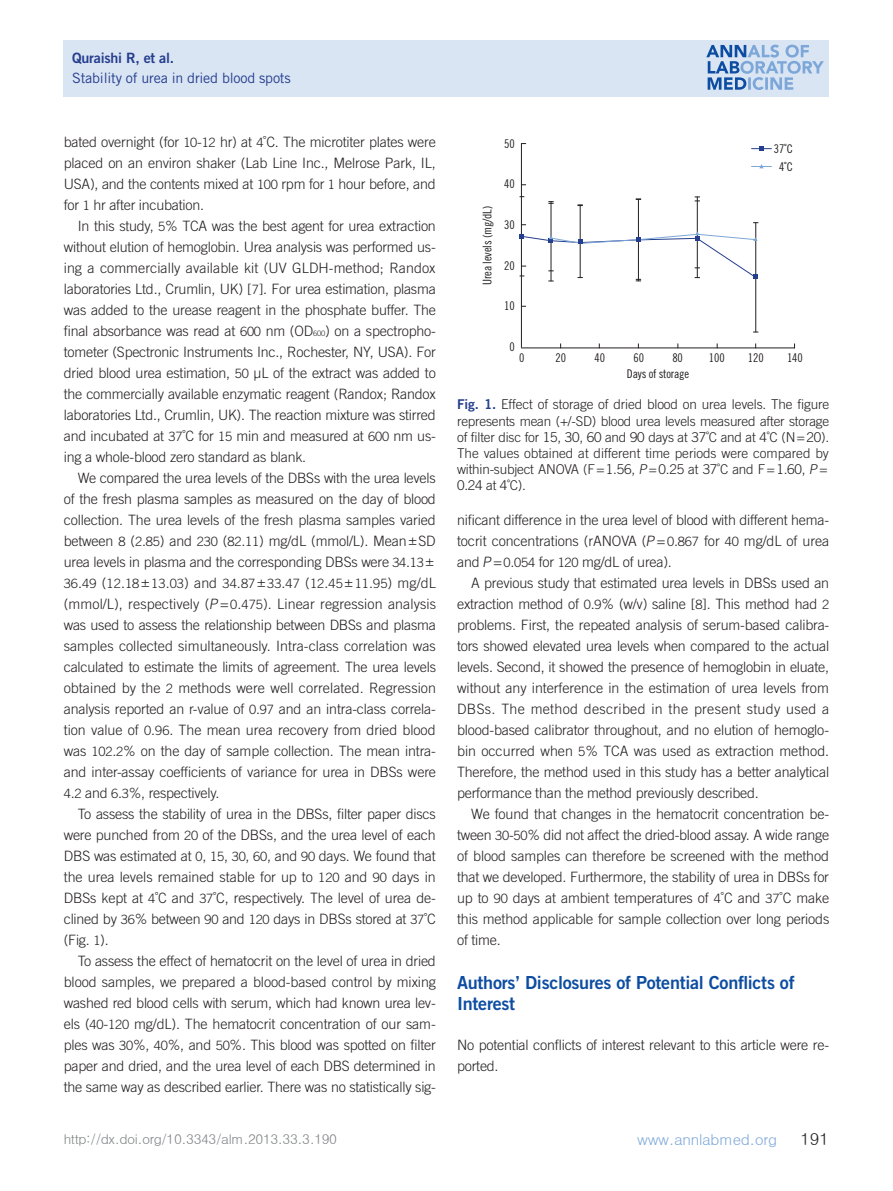
<style>
.page{position:relative;width:893px;height:1191px;background:#fff}
.page>*{position:absolute;margin:0;border:0;box-sizing:border-box;transform-origin:0 0}
.KJLM_대제목{font:18px/21px "Trade Gothic LT Std Bd 2";letter-spacing:-.015em;color:#0d4da1}
.t1{font:16.5px "Dotum";color:#231f20}
.URL{font:15px "Dotum";letter-spacing:-.02em;color:#7ca7d8}
.KJLM_본문{font:300 14.25px/21px "Trade Gothic LT Std";letter-spacing:-.015em;color:#231f20;text-align:justify}
.하시라_제목{font:14.25px "Trade Gothic LT Std";letter-spacing:-.015em;color:#253f8e}
.하시라_이름{font:14.25px "Trade Gothic LT Std Bd 2";letter-spacing:-.015em;color:#253f8e}
.KJLM_표제목_그림설명{font:300 13.5px/16.2px "Trade Gothic LT Std";letter-spacing:-.015em;color:#231f20}
.t2{font:13.5px "Dotum";letter-spacing:-.03em;color:#808285}
.KJLM_본문-2{font:300 12.75px "Trade Gothic LT Std";letter-spacing:.005em;color:#231f20}
.그림서체{font:12px "Trade Gothic LT Std Cn 18";letter-spacing:-.015em;color:#231f20}
.s1{font-size:12.75px}
.s2{font-size:7.5px}
.s3{font-size:14.25px}
.s4{font-style:italic}
.s5{font-family:"Trade Gothic LT Std Bd 2";font-weight:400;color:#253f8e}
</style>
<div class="page">
<div style="left:64px;top:40px;width:765px;height:56px;background:#dae5f4"></div>
<svg style="left:706px;top:45px;width:118px;height:45px"></svg>
<hr style="left:521px;top:143px;width:1px;height:205px;background:#231f20">
<svg style="left:548px;top:201px;width:6px;height:3px"></svg>
<svg style="left:695px;top:196px;width:5px;height:5px"></svg>
<hr style="left:551px;top:201px;width:1px;height:80px;background:#231f20">
<hr style="left:580px;top:205px;width:1px;height:73px;background:#231f20">
<hr style="left:638px;top:199px;width:1px;height:82px;background:#231f20">
<hr style="left:697px;top:197px;width:1px;height:80px;background:#231f20">
<hr style="left:755px;top:222px;width:1px;height:110px;background:#231f20">
<hr style="left:521px;top:347px;width:274px;height:1px;background:#231f20">
<svg style="left:751px;top:146px;width:21px;height:5px"></svg>
<svg style="left:751px;top:164px;width:21px;height:4px"></svg>
<svg style="left:519px;top:231px;width:239px;height:51px"></svg>
<p class="하시라_이름" style="left:72px;top:49px;width:104px">Quraishi R, et al.</p>
<p class="하시라_제목" style="left:72px;top:69px;width:220px">Stability of urea in dried blood spots</p>
<p class="KJLM_본문" style="left:64px;top:131px;width:374px">bated overnight (for <span class="s1">10</span>-<span class="s1">12</span> hr) at <span class="s1">4</span>˚C. The microtiter plates were placed on an environ shaker (Lab Line Inc., Melrose Park, IL, USA), and the contents mixed at <span class="s1">100</span> rpm for <span class="s1">1</span> hour before, and for <span class="s1">1</span> hr after incubation.</p>
<p class="KJLM_본문" style="left:64px;top:215px;width:374px;text-indent:14px">In this study, <span class="s1">5</span>% TCA was the best agent for urea extraction without elution of hemoglobin. Urea analysis was performed us&shy;ing a commercially available kit (UV GLDH-method; Randox laboratories Ltd., Crumlin, UK) [<span class="s1">7</span>]. For urea estimation, plasma was added to the urease reagent in the phosphate buffer. The final absorbance was read at <span class="s1">600</span> nm (OD<span class="s2">600</span>) on a spectropho&shy;tometer (Spectronic Instruments Inc., Rochester, NY, USA). For dried blood urea estimation, <span class="s1">50</span> µL of the extract was added to the commercially available enzymatic reagent (Randox; Randox laboratories Ltd., Crumlin, UK). The reaction mixture was stirred and incubated at <span class="s1">37</span>˚C for <span class="s1">15</span> min and measured at <span class="s1">600</span> nm us&shy;ing a whole-blood zero standard as blank.</p>
<p class="KJLM_본문" style="left:64px;top:467px;width:374px;text-indent:14px">We compared the urea levels of the DBSs with the urea levels of the fresh plasma samples as measured on the day of blood collection. The urea levels of the fresh plasma samples varied between <span class="s1">8</span> (<span class="s1">2</span>.<span class="s1">85</span>) and <span class="s1">230</span> (<span class="s1">82</span>.<span class="s1">11</span>) mg/dL (mmol/L). Mean±SD urea levels in plasma and the corresponding DBSs were <span class="s1">34</span>.<span class="s1">13</span>±</p>
<p class="KJLM_본문-2" style="left:64px;top:575px;width:374px">36<span class="s3">.</span>49 <span class="s3">(</span>12<span class="s3">.</span>18<span class="s3">±</span>13<span class="s3">.</span>03<span class="s3">) and</span> 34<span class="s3">.</span>87<span class="s3">±</span>33<span class="s3">.</span>47 <span class="s3">(</span>12<span class="s3">.</span>45<span class="s3">±</span>11<span class="s3">.</span>95<span class="s3">) mg/dL</span></p>
<p class="KJLM_본문" style="left:64px;top:593px;width:374px">(mmol/L), respectively (<span class="s4">P</span>=<span class="s1">0</span>.<span class="s1">475</span>). Linear regression analysis was used to assess the relationship between DBSs and plasma samples collected simultaneously. Intra-class correlation was calculated to estimate the limits of agreement. The urea levels obtained by the <span class="s1">2</span> methods were well correlated. Regression analysis reported an r-value of <span class="s1">0</span>.<span class="s1">97</span> and an intra-class correla&shy;tion value of <span class="s1">0</span>.<span class="s1">96</span>. The mean urea recovery from dried blood was <span class="s1">102</span>.<span class="s1">2</span>% on the day of sample collection. The mean intra&shy;and inter-assay coefficients of variance for urea in DBSs were <span class="s1">4</span>.<span class="s1">2</span> and <span class="s1">6</span>.<span class="s1">3</span>%, respectively.</p>
<p class="KJLM_본문" style="left:64px;top:803px;width:374px;text-indent:14px">To assess the stability of urea in the DBSs, filter paper discs were punched from <span class="s1">20</span> of the DBSs, and the urea level of each DBS was estimated at <span class="s1">0</span>, <span class="s1">15</span>, <span class="s1">30</span>, <span class="s1">60</span>, and <span class="s1">90</span> days. We found that the urea levels remained stable for up to <span class="s1">120</span> and <span class="s1">90</span> days in DBSs kept at <span class="s1">4</span>˚C and <span class="s1">37</span>˚C, respectively. The level of urea de&shy;clined by <span class="s1">36</span>% between <span class="s1">90</span> and <span class="s1">120</span> days in DBSs stored at <span class="s1">37</span>˚C (Fig. <span class="s1">1</span>).</p>
<p class="KJLM_본문" style="left:64px;top:950px;width:374px;text-indent:14px">To assess the effect of hematocrit on the level of urea in dried blood samples, we prepared a blood-based control by mixing washed red blood cells with serum, which had known urea lev&shy;els (<span class="s1">40</span>-<span class="s1">120</span> mg/dL). The hematocrit concentration of our sam&shy;ples was <span class="s1">30</span>%, <span class="s1">40</span>%, and <span class="s1">50</span>%. This blood was spotted on filter paper and dried, and the urea level of each DBS determined in the same way as described earlier. There was no statistically sig-</p>
<p class="그림서체" style="left:480px;top:285px;width:80px;rotate:-90deg">Urea levels (mg/dL)</p>
<p class="그림서체" style="left:504px;top:136px;width:12px">50</p>
<p class="그림서체" style="left:504px;top:177px;width:12px">40</p>
<p class="그림서체" style="left:504px;top:218px;width:12px">30</p>
<p class="그림서체" style="left:504px;top:258px;width:12px">20</p>
<p class="그림서체" style="left:504px;top:299px;width:12px">10</p>
<p class="그림서체" style="left:509px;top:340px;width:7px">0</p>
<p class="그림서체" style="left:774px;top:142px;width:20px">37˚C</p>
<p class="그림서체" style="left:779px;top:160px;width:15px">4˚C</p>
<p class="그림서체" style="left:519px;top:350px;width:7px">0</p>
<p class="그림서체" style="left:556px;top:350px;width:12px">20</p>
<p class="그림서체" style="left:594px;top:350px;width:12px">40</p>
<p class="그림서체" style="left:634px;top:350px;width:12px">60</p>
<p class="그림서체" style="left:672px;top:350px;width:12px">80</p>
<p class="그림서체" style="left:709px;top:350px;width:17px">100</p>
<p class="그림서체" style="left:748px;top:350px;width:17px">120</p>
<p class="그림서체" style="left:787px;top:350px;width:17px">140</p>
<p class="그림서체" style="left:627px;top:367px;width:64px">Days of storage</p>
<p class="KJLM_표제목_그림설명" style="left:457px;top:396px;width:374px"><span class="s5">Fig. 1.</span> Effect of storage of dried blood on urea levels. The figure represents mean (+/-SD) blood urea levels measured after storage of filter disc for 15, 30, 60 and 90 days at 37˚C and at 4˚C (N=20).<br>The values obtained at different time periods were compared by within-subject ANOVA (F=1.56, <span class="s4">P</span>=0.25 at 37˚C and F=1.60, <span class="s4">P</span>= 0.24 at 4˚C).</p>
<p class="KJLM_본문" style="left:457px;top:509px;width:374px">nificant difference in the urea level of blood with different hema&shy;tocrit concentrations (rANOVA (<span class="s4">P</span>=<span class="s1">0</span>.<span class="s1">867</span> for <span class="s1">40</span> mg/dL of urea and <span class="s4">P</span>=<span class="s1">0</span>.<span class="s1">054</span> for <span class="s1">120</span> mg/dL of urea).</p>
<p class="KJLM_본문" style="left:457px;top:572px;width:374px;text-indent:14px">A previous study that estimated urea levels in DBSs used an extraction method of <span class="s1">0</span>.<span class="s1">9</span>% (w/v) saline [<span class="s1">8</span>]. This method had <span class="s1">2 </span>problems. First, the repeated analysis of serum-based calibra&shy;tors showed elevated urea levels when compared to the actual levels. Second, it showed the presence of hemoglobin in eluate, without any interference in the estimation of urea levels from DBSs. The method described in the present study used a blood-based calibrator throughout, and no elution of hemoglo&shy;bin occurred when <span class="s1">5</span>% TCA was used as extraction method.<br>Therefore, the method used in this study has a better analytical performance than the method previously described.</p>
<p class="KJLM_본문" style="left:457px;top:803px;width:374px;text-indent:14px">We found that changes in the hematocrit concentration be&shy;tween <span class="s1">30</span>-<span class="s1">50</span>% did not affect the dried-blood assay. A wide range of blood samples can therefore be screened with the method that we developed. Furthermore, the stability of urea in DBSs for up to <span class="s1">90</span> days at ambient temperatures of <span class="s1">4</span>˚C and <span class="s1">37</span>˚C make this method applicable for sample collection over long periods of time.</p>
<p class="KJLM_대제목" style="left:457px;top:972px;width:339px">Authors’ Disclosures of Potential Conflicts of<br>Interest</p>
<p class="KJLM_본문" style="left:457px;top:1034px;width:374px">No potential conflicts of interest relevant to this article were re&shy;ported.</p>
<p class="t2" style="left:64px;top:1132px;width:275px">http://dx.doi.org/10.3343/alm.2013.33.3.190</p>
<p class="URL" style="left:637px;top:1131px;width:142px">www.annlabmed.org</p>
<p class="t1" style="left:800px;top:1130px;width:30px">191</p>
</div>
